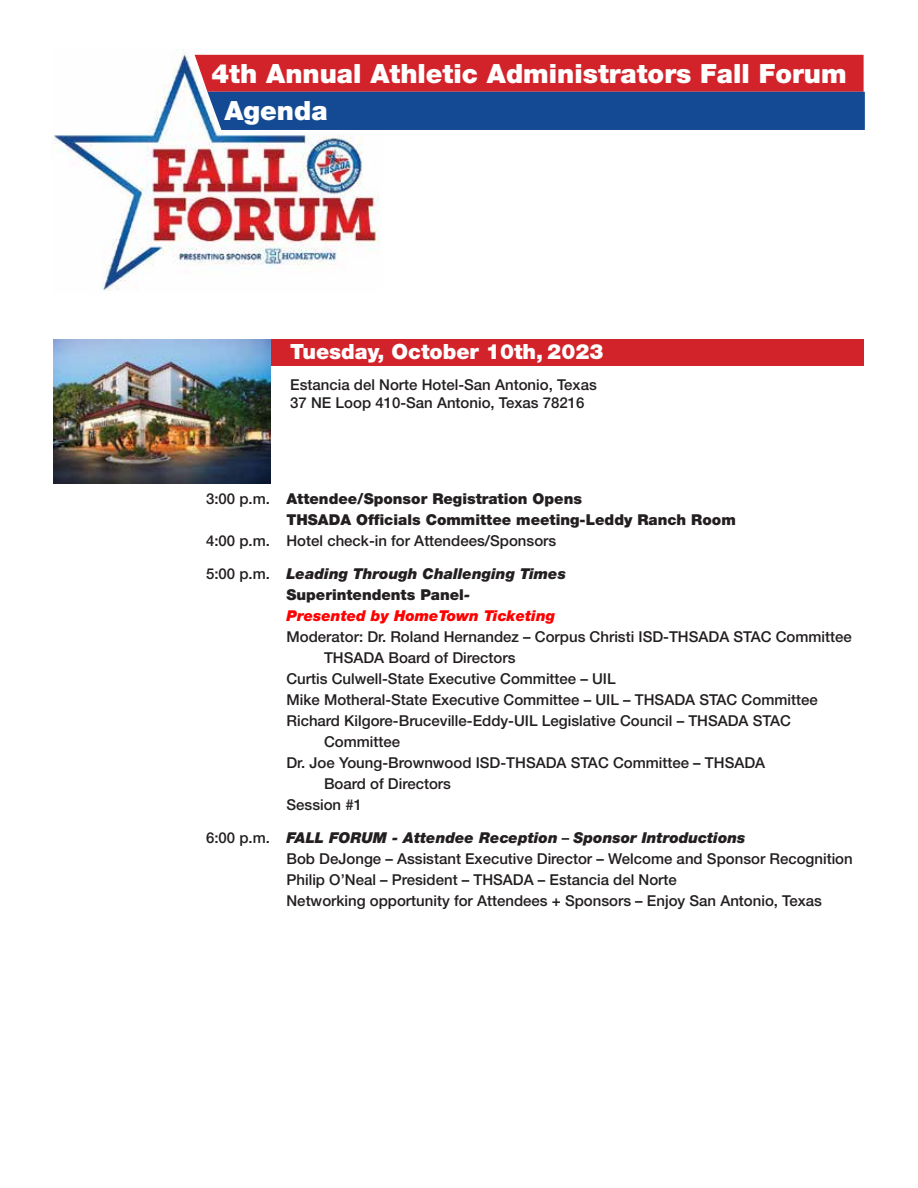
<style>
.page{position:relative;width:918px;height:1188px;background:#fff}
.page>*{position:absolute;margin:0;border:0;box-sizing:border-box;transform-origin:0 0}
.t1{font:900 26.55px/37.7px "Helvetica Neue LT Std";color:#fff}
.t2{font:900 21px "Helvetica Neue LT Std";color:#fff}
.t3{font:500 15px/21px "Helvetica Neue LT Std";color:#231f20}
.t4{font:900 15px/21px "Helvetica Neue LT Std";color:#231f20}
.t5{font:italic 900 15px/21px "Helvetica Neue LT Std";color:#231f20}
.s1{font-weight:500}
.s2{font-weight:500;font-style:normal}
.s3{font-style:normal}
.s4{color:#f00}
.s5{font-weight:900;font-style:italic}
</style>
<div class="page">
<div style="left:270px;top:339px;width:594px;height:27px;background:#d2232a"></div>
<img style="left:51px;top:50px;width:331px;height:241px">
<img style="left:54px;top:339px;width:216px;height:144px">
<svg style="left:195px;top:55px;width:670px;height:75px;background:#733a62"></svg>
<h1 class="t1" style="left:224px;top:54px;width:624px;text-indent:-13px">4th Annual Athletic Administrators Fall Forum<br>Agenda</h1>
<h2 class="t2" style="left:290px;top:339px;width:315px">Tuesday, October 10th, 2023</h2>
<p class="t3" style="left:290px;top:376px;width:308px;line-height:18px">Estancia del Norte Hotel-San Antonio, Texas<br>37 NE Loop 410-San Antonio, Texas 78216</p>
<p class="t4" style="left:286px;top:488px;width:451px;text-indent:-80px"><span class="s1">3:00 p.m.</span> Attendee/Sponsor Registration Opens<br>THSADA Officials Committee meeting-Leddy Ranch Room</p>
<p class="t3" style="left:206px;top:530px;width:352px">4:00 p.m. Hotel check-in for Attendees/Sponsors</p>
<p class="t5" style="left:286px;top:563px;width:281px;text-indent:-80px"><span class="s2">5:00 p.m.</span> Leading Through Challenging Times<br><span class="s3">Superintendents Panel</span>-<br><span class="s4">Presented by HomeTown Ticketing</span></p>
<p class="t3" style="left:286px;top:626px;width:567px">Moderator: Dr. Roland Hernandez – Corpus Christi ISD-THSADA STAC Committee</p>
<p class="t3" style="left:324px;top:647px;width:193px">THSADA Board of Directors</p>
<p class="t3" style="left:286px;top:668px;width:331px">Curtis Culwell-State Executive Committee – UIL</p>
<p class="t3" style="left:286px;top:689px;width:533px">Mike Motheral-State Executive Committee – UIL – THSADA STAC Committee</p>
<p class="t3" style="left:286px;top:710px;width:506px">Richard Kilgore-Bruceville-Eddy-UIL Legislative Council – THSADA STAC</p>
<p class="t3" style="left:324px;top:731px;width:78px">Committee</p>
<p class="t3" style="left:286px;top:752px;width:480px">Dr. Joe Young-Brownwood ISD-THSADA STAC Committee – THSADA</p>
<p class="t3" style="left:324px;top:773px;width:129px">Board of Directors</p>
<p class="t3" style="left:286px;top:794px;width:77px">Session #1</p>
<p class="t3" style="left:286px;top:827px;width:568px;text-indent:-80px">6:00 p.m. <span class="s5">FALL FORUM - Attendee Reception</span> – <span class="s5">Sponsor Introductions<br></span>Bob DeJonge – Assistant Executive Director – Welcome and Sponsor Recognition Philip O’Neal – President – THSADA – Estancia del Norte<br>Networking opportunity for Attendees + Sponsors – Enjoy San Antonio, Texas</p>
</div>
